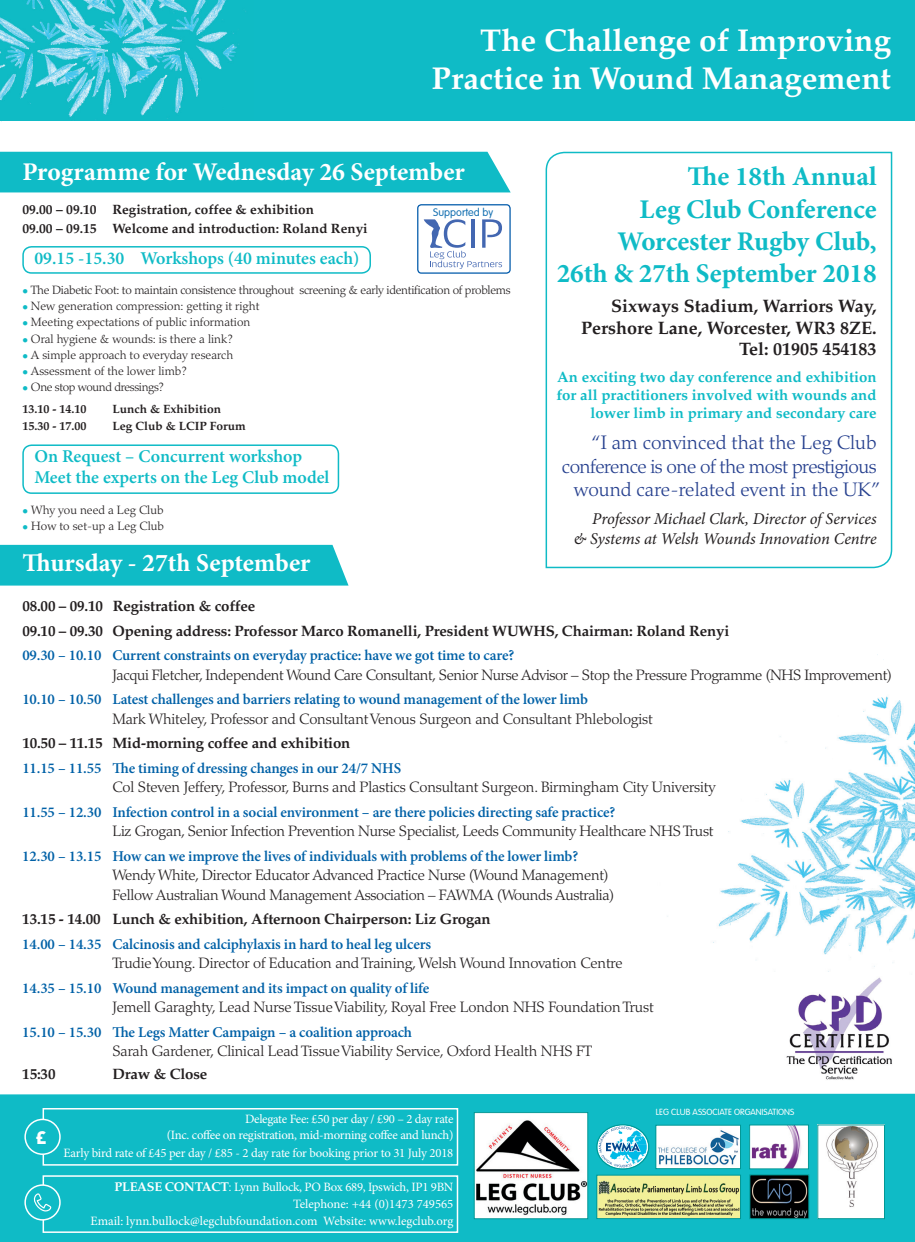
<style>
.page{position:relative;width:915px;height:1242px;background:#fff}
.page>*{position:absolute;margin:0;border:0;box-sizing:border-box;transform-origin:0 0}
.t1{font:700 31.5px/37.8px "Palatino";color:#fff;text-align:right}
.t2{font:700 27px/32.4px "Minion Pro";color:#0fbbc6;text-align:right}
.t3{font:700 25.5px "Minion Pro";color:#fff}
.t4{font:300 19.5px/23.4px "Palatino LT Std";color:#253f8e;text-align:right}
.t5{font:600 18px/21.6px "Minion Pro";color:#0fbbc6}
.t6{font:700 18px/21.6px "Palatino LT Std";color:#231f20;text-align:right}
.t7{font:900 18px "DIN";color:#fff}
.t8{font:italic 16.5px/19.8px "Minion Pro";letter-spacing:-.01em;color:#231f20;text-align:right}
.t9{font:300 15px/19.4px "Palatino LT Std";letter-spacing:-.02em;color:#231f20}
.t10{font:600 15px "Minion Pro";letter-spacing:-.01em;color:#0161a7}
.t11{font:700 15px/24.6px "Palatino LT Std";letter-spacing:-.01em;color:#231f20}
.t12{font:700 15px/18px "Palatino LT Std";color:#0fbbc6;text-align:right}
.t13{font:700 13.5px/19.2px "Palatino LT Std";color:#231f20}
.t14{font:12.75px/16.8px "Minion Pro";letter-spacing:-.015em;color:#fff;text-align:right}
.t15{font:300 12px "Palatino LT Std";color:#231f20}
.t16{font:300 12px "Palatino LT Std";letter-spacing:-.025em;color:#231f20}
.t17{font:700 12px "Palatino LT Std";color:#231f20}
.t18{font:300 12px/22.2px "Palatino LT Std";letter-spacing:-.03em;color:#231f20}
.t19{font:300 10.8px "VAG Rounded Std";color:#1470b1}
.t20{font:300 8.7px "VAG Rounded Std";color:#fff}
.s1{color:#0fbbc6}
.s2{font-weight:700}
.s3{font-family:"Palatino LT Std";font-weight:700}
.s4{font-family:"Palatino LT Std";font-weight:300}
</style>
<div class="page">
<div style="left:0;top:0;width:914px;height:120px;background:#0fbbc6"></div>
<div style="left:0;top:1093px;width:914px;height:149px;background:#0fbbc6"></div>
<div style="left:0;top:545px;width:348px;height:40px;background:#0fbbc6"></div>
<div style="left:0;top:152px;width:510px;height:40px;background:#0fbbc6"></div>
<svg style="left:474px;top:1112px;width:114px;height:107px"></svg>
<svg style="left:749px;top:1124px;width:59px;height:95px"></svg>
<svg style="left:596px;top:1124px;width:144px;height:95px"></svg>
<img style="left:819px;top:1126px;width:63px;height:90px">
<svg style="left:423px;top:219px;width:79px;height:50px"></svg>
<div style="left:417px;top:204px;width:93px;height:70px;border:1px solid #015aaa;border-radius:4px"></div>
<img style="left:253px;top:120px;width:38px;height:1px">
<img style="left:0;top:0;width:253px;height:122px">
<svg style="left:545px;top:151px;width:347px;height:418px"></svg>
<div style="left:43px;top:1108px;width:415px;height:57px;border:2px solid #fff"></div>
<div style="left:43px;top:1175px;width:415px;height:58px;border:2px solid #fff"></div>
<div style="left:25px;top:1185px;width:35px;height:34px;background:#0fbbc6;border-radius:50%"></div>
<div style="left:24px;top:1184px;width:37px;height:36px;border:2px solid #fff;border-radius:50%"></div>
<svg style="left:33px;top:1193px;width:19px;height:18px"></svg>
<div style="left:25px;top:1119px;width:35px;height:35px;background:#0fbbc6;border-radius:50%"></div>
<div style="left:24px;top:1118px;width:37px;height:37px;border:2px solid #fff;border-radius:50%"></div>
<div style="left:22px;top:246px;width:349px;height:28px;border:2px solid #0fbbc6;border-radius:9px"></div>
<div style="left:22px;top:444px;width:317px;height:50px;border:2px solid #0fbbc6;border-radius:9px"></div>
<img style="left:738px;top:696px;width:176px;height:276px">
<img style="left:786px;top:977px;width:106px;height:103px">
<h1 class="t1" style="left:432px;top:24px;width:460px">The Challenge of Improving<br>Practice in Wound Management</h1>
<h3 class="t3" style="left:22px;top:154px;width:443px">Programme for Wednesday 26 September</h3>
<p class="t13" style="left:22px;top:200px;width:347px">09.00 – 09.10 Registration, coffee &amp; exhibition<br>09.00 – 09.15 Welcome and introduction: Roland Renyi</p>
<p class="t5" style="left:34px;top:247px;width:326px">09.15 -15.30 Workshops (40 minutes each)</p>
<p class="t16" style="left:22px;top:283px;width:489px"><span class="s1">●</span> The Diabetic Foot: to maintain consistence throughout screening &amp; early identification of problems</p>
<p class="t15" style="left:22px;top:299px;width:238px"><span class="s1">●</span> New generation compression: getting it right</p>
<p class="t15" style="left:22px;top:315px;width:229px"><span class="s1">●</span> Meeting expectations of public information</p>
<p class="t15" style="left:22px;top:331px;width:212px"><span class="s1">●</span> Oral hygiene &amp; wounds: is there a link?</p>
<p class="t15" style="left:22px;top:348px;width:212px"><span class="s1">●</span> A simple approach to everyday research</p>
<p class="t15" style="left:22px;top:364px;width:166px"><span class="s1">●</span> Assessment of the lower limb?</p>
<p class="t18" style="left:22px;top:376px;width:143px"><span class="s1">●</span> One stop wound dressings?<br><span class="s2">13.10 - 14.10</span></p>
<p class="t19" style="left:433px;top:206px;width:62px">Supported by</p>
<p class="t17" style="left:112px;top:402px;width:110px">Lunch &amp; Exhibition</p>
<p class="t17" style="left:22px;top:418px;width:65px">15.30 - 17.00</p>
<p class="t17" style="left:112px;top:418px;width:135px">Leg Club &amp; LCIP Forum</p>
<p class="t5" style="left:34px;top:445px;width:296px">On Request – Concurrent workshop<br>Meet the experts on the Leg Club model</p>
<p class="t15" style="left:22px;top:503px;width:143px"><span class="s1">●</span> Why you need a Leg Club</p>
<p class="t15" style="left:22px;top:519px;width:143px"><span class="s1">●</span> How to set-up a Leg Club</p>
<h2 class="t2" style="left:556px;top:160px;width:321px">The 18th Annual<br>Leg Club Conference<br>Worcester Rugby Club,<br>26th &amp; 27th September 2018</h2>
<p class="t6" style="left:581px;top:295px;width:297px">Sixways Stadium, Warriors Way,<br>Pershore Lane, Worcester, WR3 8ZE.<br>Tel: 01905 454183</p>
<p class="t12" style="left:556px;top:368px;width:321px">An exciting two day conference and exhibition for all practitioners involved with wounds and lower limb in primary and secondary care</p>
<h3 class="t4" style="left:561px;top:431px;width:320px">“I am convinced that the Leg Club conference is one of the most prestigious wound care-related event in the UK”</h3>
<p class="t8" style="left:573px;top:509px;width:304px">Professor Michael Clark, Director of Services<br>&amp; Systems at Welsh Wounds Innovation Centre</p>
<h3 class="t3" style="left:22px;top:545px;width:289px">Thursday - 27th September</h3>
<p class="t11" style="left:22px;top:594px;width:708px">08.00 – 09.10 Registration &amp; coffee<br>09.10 – 09.30 Opening address: Professor Marco Romanelli, President WUWHS, Chairman: Roland Renyi</p>
<p class="t10" style="left:22px;top:645px;width:493px">09.30 – 10.10 Current constraints on everyday practice: have we got time to care?</p>
<p class="t9" style="left:112px;top:665px;width:780px">Jacqui Fletcher, Independent Wound Care Consultant, Senior Nurse Advisor – Stop the Pressure Programme (NHS Improvement)</p>
<p class="t10" style="left:22px;top:689px;width:567px">10.10 – 10.50 Latest challenges and barriers relating to wound management of the lower limb</p>
<p class="t9" style="left:112px;top:709px;width:542px">Mark Whiteley, Professor and Consultant Venous Surgeon and Consultant Phlebologist</p>
<p class="t11" style="left:22px;top:731px;width:329px">10.50 – 11.15 Mid-morning coffee and exhibition</p>
<p class="t10" style="left:22px;top:758px;width:380px">11.15 – 11.55 The timing of dressing changes in our 24/7 NHS</p>
<p class="t9" style="left:112px;top:778px;width:604px">Col Steven Jeffery, Professor, Burns and Plastics Consultant Surgeon. Birmingham City University</p>
<p class="t10" style="left:22px;top:801px;width:594px">11.55 – 12.30 Infection control in a social environment – are there policies directing safe practice?</p>
<p class="t9" style="left:112px;top:821px;width:602px">Liz Grogan, Senior Infection Prevention Nurse Specialist, Leeds Community Healthcare NHS Trust</p>
<p class="t10" style="left:22px;top:845px;width:557px">12.30 – 13.15 How can we improve the lives of individuals with problems of the lower limb?</p>
<p class="t9" style="left:112px;top:865px;width:503px">Wendy White, Director Educator Advanced Practice Nurse (Wound Management)<br>Fellow Australian Wound Management Association – FAWMA (Wounds Australia)</p>
<p class="t11" style="left:22px;top:907px;width:469px">13.15 - 14.00 Lunch &amp; exhibition, Afternoon Chairperson: Liz Grogan</p>
<p class="t10" style="left:22px;top:933px;width:410px">14.00 – 14.35 Calcinosis and calciphylaxis in hard to heal leg ulcers</p>
<p class="t9" style="left:112px;top:953px;width:511px">Trudie Young. Director of Education and Training, Welsh Wound Innovation Centre</p>
<p class="t10" style="left:22px;top:977px;width:408px">14.35 – 15.10 Wound management and its impact on quality of life</p>
<p class="t9" style="left:112px;top:997px;width:542px">Jemell Garaghty, Lead Nurse Tissue Viability, Royal Free London NHS Foundation Trust</p>
<p class="t10" style="left:22px;top:1021px;width:391px">15.10 – 15.30 The Legs Matter Campaign – a coalition approach</p>
<p class="t9" style="left:112px;top:1041px;width:481px">Sarah Gardener, Clinical Lead Tissue Viability Service, Oxford Health NHS FT</p>
<p class="t11" style="left:22px;top:1061px;width:35px">15:30</p>
<p class="t11" style="left:112px;top:1061px;width:96px">Draw &amp; Close</p>
<p class="t14" style="left:167px;top:1110px;width:288px">Delegate Fee: £50 per day / £90 – 2 day rate<br>(Inc. coffee on registration, mid-morning coffee and lunch)</p>
<p class="t14" style="left:63px;top:1145px;width:391px">Early bird rate of £45 per day / £85 - 2 day rate for booking prior to 31 July 2018</p>
<p class="t14" style="left:91px;top:1178px;width:364px"><span class="s3">PLEASE CONTACT</span><span class="s4">:</span> Lynn Bullock, PO Box 689, Ipswich, IP1 9BN<br>Telephone: +44 (0)1473 749565<br>Email: lynn.bullock@legclubfoundation.com Website: www.legclub.org</p>
<p class="t20" style="left:655px;top:1106px;width:140px">LEG CLUB ASSOCIATE ORGANISATIONS</p>
<p class="t7" style="left:36px;top:1125px;width:12px">£</p>
</div>
